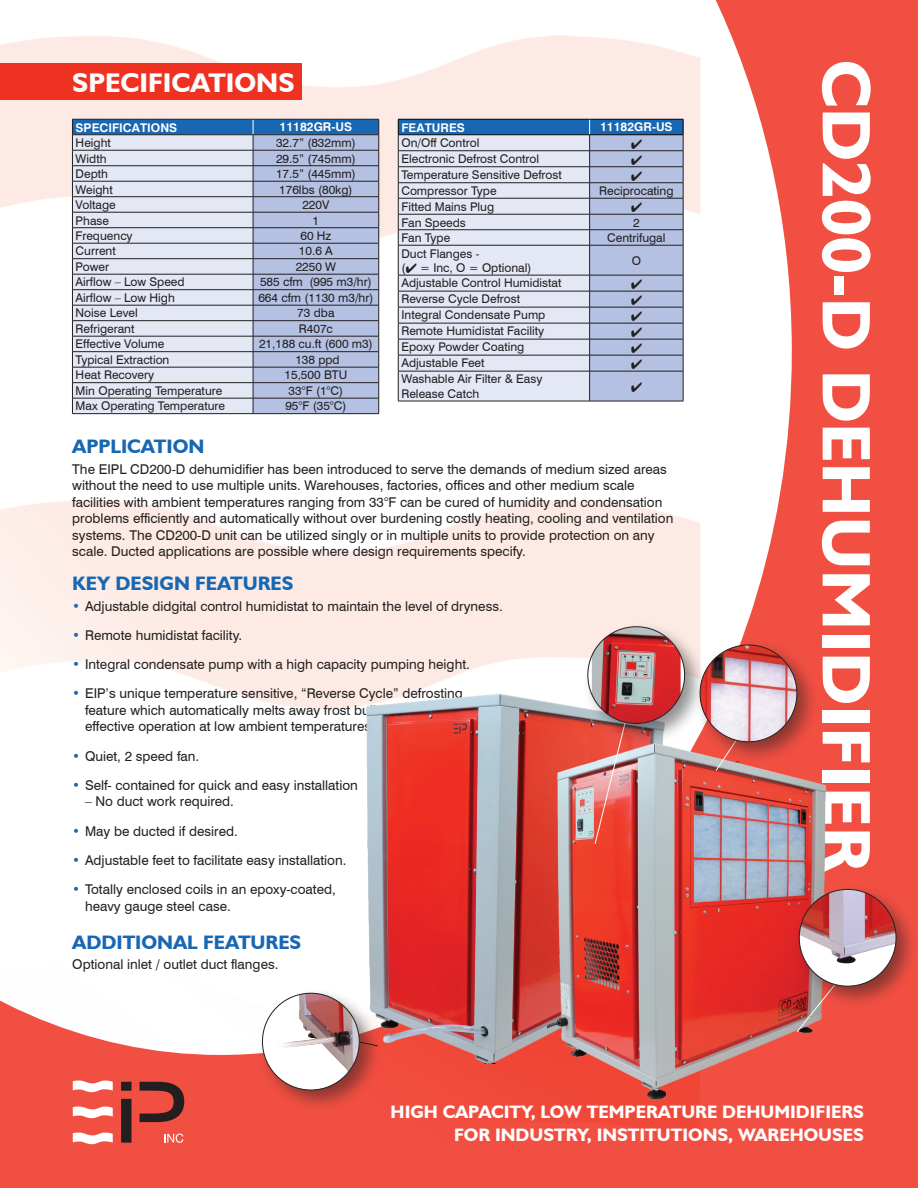
<style>
.page{position:relative;width:918px;height:1188px;background:#fff}
.page>*{position:absolute;margin:0;border:0;box-sizing:border-box;transform-origin:0 0}
.t1{font:700 69px "Humanist 521 BT";color:#fff}
.t2{font:700 27px "Humanist 521 BT";color:#fff}
.t3{font:700 19.5px "Humanist 521 BT";color:#1767b3}
.t4{font:700 18px/22.5px "Humanist 521 BT";color:#fff}
.t5{font:13.5px/16.5px "Swiss 721 BT";color:#231f20}
.t6{font:12px/14.4px "Swiss 721 BT";color:#231f20}
.t7{font:700 12px "Swiss 721 BT";color:#fff}
.s1{color:#1767b3}
</style>
<div class="page">
<img style="left:0;top:0;width:918px;height:1188px">
<svg style="left:72px;top:119px;width:307px;height:295px;background:#bac5da"></svg>
<hr style="left:72px;top:134px;width:181px;height:1px;background:#231f20">
<hr style="left:253px;top:134px;width:126px;height:1px;background:#231f20">
<hr style="left:398px;top:401px;width:192px;height:1px;background:#231f20">
<hr style="left:590px;top:401px;width:93px;height:1px;background:#231f20">
<svg style="left:121px;top:1082px;width:11px;height:61px"></svg>
<svg style="left:140px;top:1082px;width:44px;height:40px;background:#893630"></svg>
<svg style="left:164px;top:1134px;width:19px;height:9px"></svg>
<svg style="left:73px;top:1080px;width:40px;height:12px"></svg>
<svg style="left:73px;top:1132px;width:40px;height:12px"></svg>
<svg style="left:73px;top:1106px;width:40px;height:12px"></svg>
<div style="left:0;top:64px;width:302px;height:36px;background:#ef3122"></div>
<img style="left:355px;top:668px;width:227px;height:395px">
<img style="left:547px;top:708px;width:282px;height:395px">
<div style="left:257px;top:988px;width:125px;height:125px;background:#231f20;opacity:.5"></div>
<div style="left:262px;top:993px;width:97px;height:97px;background:#fff;border-radius:50%"></div>
<img style="left:268px;top:993px;width:91px;height:80px">
<svg style="left:796px;top:1009px;width:42px;height:23px"></svg>
<div style="left:794px;top:884px;width:124px;height:125px;background:#231f20;opacity:.5"></div>
<div style="left:799px;top:889px;width:97px;height:97px;background:#fff;border-radius:50%"></div>
<img style="left:799px;top:889px;width:97px;height:75px">
<svg style="left:716px;top:764px;width:23px;height:7px"></svg>
<div style="left:695px;top:640px;width:124px;height:124px;background:#231f20;opacity:.5"></div>
<img style="left:700px;top:645px;width:97px;height:97px;border-radius:48px">
<svg style="left:595px;top:746px;width:32px;height:98px;background:#e5756d"></svg>
<div style="left:582px;top:621px;width:125px;height:125px;background:#231f20;opacity:.5"></div>
<img style="left:592px;top:627px;width:89px;height:97px">
<svg style="left:398px;top:119px;width:286px;height:282px;background:#bec8dd"></svg>
<h2 class="t2" style="left:72px;top:66px;width:224px">SPECIFICATIONS</h2>
<p class="t7" style="left:76px;top:120px;width:103px">SPECIFICATIONS</p>
<p class="t7" style="left:280px;top:120px;width:74px">11182GR-US</p>
<p class="t6" style="left:76px;top:135px;width:37px">Height</p>
<p class="t6" style="left:276px;top:135px;width:81px">32.7” (832mm)</p>
<p class="t6" style="left:76px;top:151px;width:32px">Width</p>
<p class="t6" style="left:276px;top:151px;width:81px">29.5” (745mm)</p>
<p class="t6" style="left:76px;top:166px;width:34px">Depth</p>
<p class="t6" style="left:276px;top:166px;width:81px">17.5” (445mm)</p>
<p class="t6" style="left:76px;top:182px;width:39px">Weight</p>
<p class="t6" style="left:279px;top:182px;width:75px">176lbs (80kg)</p>
<p class="t6" style="left:76px;top:197px;width:42px">Voltage</p>
<p class="t6" style="left:302px;top:197px;width:29px">220V</p>
<p class="t6" style="left:76px;top:213px;width:35px">Phase</p>
<p class="t6" style="left:313px;top:213px;width:8px">1</p>
<p class="t6" style="left:76px;top:228px;width:59px">Frequency</p>
<p class="t6" style="left:300px;top:228px;width:32px">60 Hz</p>
<p class="t6" style="left:76px;top:244px;width:42px">Current</p>
<p class="t6" style="left:299px;top:244px;width:35px">10.6 A</p>
<p class="t6" style="left:76px;top:259px;width:35px">Power</p>
<p class="t6" style="left:296px;top:259px;width:42px">2250 W</p>
<p class="t6" style="left:76px;top:275px;width:111px">Airflow – Low Speed</p>
<p class="t6" style="left:260px;top:275px;width:113px">585 cfm (995 m3/hr)</p>
<p class="t6" style="left:76px;top:290px;width:101px">Airflow – Low High</p>
<p class="t6" style="left:258px;top:290px;width:117px">664 cfm (1130 m3/hr)</p>
<p class="t6" style="left:76px;top:306px;width:64px">Noise Level</p>
<p class="t6" style="left:297px;top:306px;width:39px">73 dba</p>
<p class="t6" style="left:76px;top:321px;width:60px">Refrigerant</p>
<p class="t6" style="left:299px;top:321px;width:36px">R407c</p>
<p class="t6" style="left:76px;top:337px;width:90px">Effective Volume</p>
<p class="t6" style="left:259px;top:337px;width:115px">21,188 cu.ft (600 m3)</p>
<p class="t6" style="left:76px;top:352px;width:95px">Typical Extraction</p>
<p class="t6" style="left:295px;top:352px;width:46px">138 ppd</p>
<p class="t6" style="left:76px;top:368px;width:80px">Heat Recovery</p>
<p class="t6" style="left:285px;top:368px;width:64px">15,500 BTU</p>
<p class="t6" style="left:76px;top:383px;width:148px">Min Operating Temperature</p>
<p class="t6" style="left:289px;top:383px;width:56px">33°F (1°C)</p>
<p class="t6" style="left:76px;top:399px;width:151px">Max Operating Temperature</p>
<p class="t6" style="left:285px;top:399px;width:63px">95°F (35°C)</p>
<p class="t7" style="left:401px;top:120px;width:65px">FEATURES</p>
<p class="t7" style="left:600px;top:120px;width:74px">11182GR-US</p>
<p class="t6" style="left:401px;top:135px;width:80px">On/Off Control</p>
<p class="t6" style="left:401px;top:151px;width:139px">Electronic Defrost Control</p>
<p class="t6" style="left:401px;top:167px;width:162px">Temperature Sensitive Defrost</p>
<p class="t6" style="left:401px;top:183px;width:97px">Compressor Type</p>
<p class="t6" style="left:599px;top:183px;width:76px">Reciprocating</p>
<p class="t6" style="left:401px;top:199px;width:94px">Fitted Mains Plug</p>
<p class="t6" style="left:401px;top:215px;width:66px">Fan Speeds</p>
<p class="t6" style="left:633px;top:215px;width:8px">2</p>
<p class="t6" style="left:401px;top:230px;width:50px">Fan Type</p>
<p class="t6" style="left:607px;top:230px;width:60px">Centrifugal</p>
<p class="t6" style="left:401px;top:246px;width:132px">Duct Flanges -<br>(✔ = Inc, O = Optional)</p>
<p class="t6" style="left:632px;top:253px;width:11px">O</p>
<p class="t6" style="left:401px;top:276px;width:162px">Adjustable Control Humidistat</p>
<p class="t6" style="left:401px;top:292px;width:120px">Reverse Cycle Defrost</p>
<p class="t6" style="left:401px;top:308px;width:145px">Integral Condensate Pump</p>
<p class="t6" style="left:401px;top:324px;width:144px">Remote Humidistat Facility</p>
<p class="t6" style="left:401px;top:340px;width:124px">Epoxy Powder Coating</p>
<p class="t6" style="left:401px;top:356px;width:85px">Adjustable Feet</p>
<p class="t6" style="left:401px;top:372px;width:142px">Washable Air Filter &amp; Easy<br>Release Catch</p>
<h3 class="t3" style="left:72px;top:434px;width:134px">APPLICATION</h3>
<p class="t5" style="left:72px;top:460px;width:603px">The EIPL CD200-D dehumidifier has been introduced to serve the demands of medium sized areas without the need to use multiple units. Warehouses, factories, offices and other medium scale facilities with ambient temperatures ranging from 33°F can be cured of humidity and condensation problems efficiently and automatically without over burdening costly heating, cooling and ventilation systems. The CD200-D unit can be utilized singly or in multiple units to provide protection on any scale. Ducted applications are possible where design requirements specify.</p>
<h3 class="t3" style="left:72px;top:571px;width:223px">KEY DESIGN FEATURES</h3>
<p class="t5" style="left:72px;top:597px;width:432px"><span class="s1">•</span> Adjustable didgital control humidistat to maintain the level of dryness.</p>
<p class="t5" style="left:72px;top:627px;width:172px"><span class="s1">•</span> Remote humidistat facility.</p>
<p class="t5" style="left:72px;top:656px;width:399px"><span class="s1">•</span> Integral condensate pump with a high capacity pumping height.</p>
<p class="t5" style="left:85px;top:685px;width:379px;text-indent:-13px"><span class="s1">•</span> EIP’s unique temperature sensitive, “Reverse Cycle” defrosting feature which automatically melts away frost buildup providing effective operation at low ambient temperatures.</p>
<p class="t5" style="left:72px;top:747px;width:129px"><span class="s1">•</span> Quiet, 2 speed fan.</p>
<p class="t5" style="left:72px;top:777px;width:287px"><span class="s1">•</span> Self- contained for quick and easy installation</p>
<p class="t5" style="left:85px;top:793px;width:150px">– No duct work required.</p>
<p class="t5" style="left:72px;top:822px;width:167px"><span class="s1">•</span> May be ducted if desired.</p>
<p class="t5" style="left:72px;top:852px;width:276px"><span class="s1">•</span> Adjustable feet to facilitate easy installation.</p>
<p class="t5" style="left:85px;top:881px;width:252px;text-indent:-13px"><span class="s1">•</span> Totally enclosed coils in an epoxy-coated, heavy gauge steel case.</p>
<h3 class="t3" style="left:72px;top:930px;width:28px">ADDITIONAL</h3>
<h3 class="t3" style="left:203px;top:930px;width:100px">FEATURES</h3>
<p class="t5" style="left:72px;top:956px;width:208px">Optional inlet / outlet duct flanges.</p>
<h1 class="t1" style="left:889px;top:60px;width:814px;rotate:90deg">CD200-D DEHUMIDIFIER</h1>
<h3 class="t4" style="left:454px;top:1100px;width:411px;text-indent:-63px">HIGH CAPACITY, LOW TEMPERATURE DEHUMIDIFIERS<br>FOR INDUSTRY, INSTITUTIONS, WAREHOUSES</h3>
</div>
